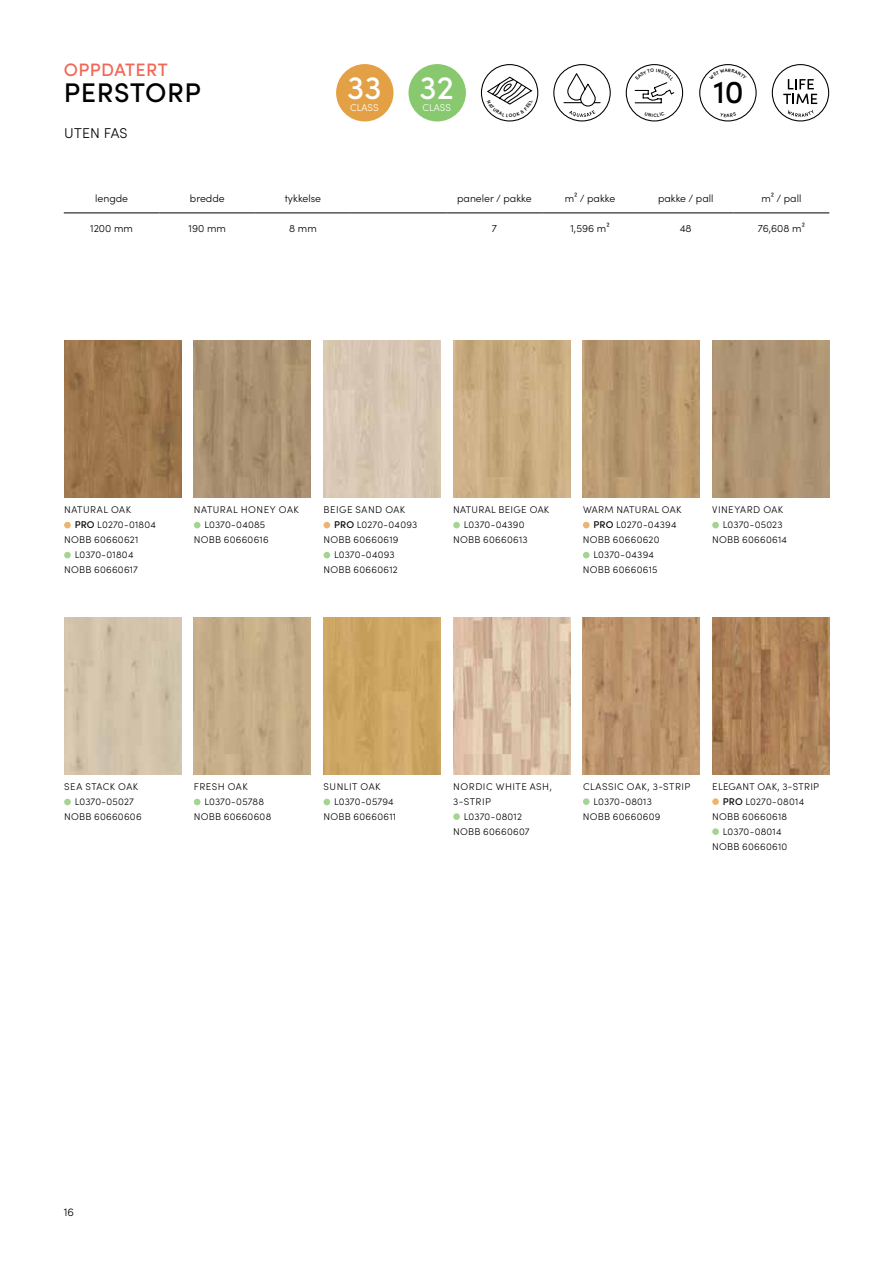
<style>
.page{position:relative;width:893px;height:1263px;background:#fff}
.page>*{position:absolute;margin:0;border:0;box-sizing:border-box;transform-origin:0 0}
.t1{font:500 32.85px "Sofia Pro";color:#fff}
.t2{font:500 32.1px "Sofia Pro";color:#000}
.t3{font:500 27px "Sofia Pro";letter-spacing:.02em;color:#000}
.t4{font:500 18px "Sofia Pro";letter-spacing:.02em;color:#f26656}
.t5{font:300 14.25px "Sofia Pro";letter-spacing:.01em;color:#000}
.t6{font:300 11.25px "Sofia Pro";color:#000}
.t7{font:300 10.5px "Sofia Pro";color:#000}
.t8{font:300 9.9px "Sofia Pro";color:#fff}
.t9{font:300 9.75px/15px "Sofia Pro";letter-spacing:.03em;color:#000;text-align:center}
.t10{font:300 9.75px "Sofia Pro";letter-spacing:.05em;color:#000}
.t11{font:300 9.75px "Sofia Pro";letter-spacing:.01em;color:#000}
.s1{font-weight:500}
</style>
<div class="page">
<div style="left:553px;top:64px;width:58px;height:57px;border:1px solid #000;border-radius:50%"></div>
<svg style="left:564px;top:74px;width:36px;height:43px"></svg>
<div style="left:481px;top:64px;width:57px;height:57px;border:1px solid #000;border-radius:50%"></div>
<div style="left:626px;top:64px;width:57px;height:57px;border:1px solid #000;border-radius:50%"></div>
<div style="left:336px;top:64px;width:57px;height:57px;background:#e3a045;border-radius:50%"></div>
<div style="left:408px;top:64px;width:58px;height:57px;background:#88c86f;border-radius:50%"></div>
<div style="left:772px;top:64px;width:57px;height:57px;border:1px solid #000;border-radius:50%"></div>
<svg style="left:788px;top:110px;width:25px;height:7px"></svg>
<svg style="left:783px;top:79px;width:34px;height:25px"></svg>
<div style="left:699px;top:64px;width:58px;height:57px;border:1px solid #000;border-radius:50%"></div>
<img style="left:64px;top:340px;width:117px;height:157px">
<img style="left:583px;top:340px;width:117px;height:157px">
<img style="left:712px;top:617px;width:117px;height:157px">
<div style="left:64px;top:617px;width:117px;height:157px;background:#d2c3aa"></div>
<img style="left:194px;top:617px;width:117px;height:157px">
<img style="left:324px;top:617px;width:116px;height:157px">
<img style="left:453px;top:617px;width:117px;height:157px">
<img style="left:583px;top:617px;width:117px;height:157px">
<img style="left:194px;top:340px;width:117px;height:157px">
<img style="left:324px;top:340px;width:116px;height:157px">
<img style="left:453px;top:340px;width:117px;height:157px">
<hr style="left:64px;top:213px;width:95px;height:1px;background:#000">
<hr style="left:159px;top:213px;width:96px;height:1px;background:#000">
<hr style="left:255px;top:213px;width:96px;height:1px;background:#000">
<hr style="left:351px;top:213px;width:96px;height:1px;background:#000">
<hr style="left:447px;top:213px;width:95px;height:1px;background:#000">
<hr style="left:542px;top:213px;width:96px;height:1px;background:#000">
<hr style="left:638px;top:213px;width:96px;height:1px;background:#000">
<hr style="left:734px;top:213px;width:95px;height:1px;background:#000">
<svg style="left:194px;top:522px;width:6px;height:6px"></svg>
<svg style="left:324px;top:799px;width:6px;height:6px"></svg>
<div style="left:64px;top:522px;width:7px;height:6px;background:#eab56f;border-radius:50%"></div>
<div style="left:64px;top:552px;width:7px;height:6px;background:#a5d391;border-radius:50%"></div>
<div style="left:712px;top:522px;width:7px;height:6px;background:#a5d391;border-radius:50%"></div>
<div style="left:453px;top:813px;width:7px;height:7px;background:#a5d391;border-radius:50%"></div>
<div style="left:453px;top:522px;width:7px;height:6px;background:#a5d391;border-radius:50%"></div>
<svg style="left:324px;top:522px;width:6px;height:6px"></svg>
<svg style="left:324px;top:552px;width:6px;height:6px"></svg>
<div style="left:583px;top:798px;width:7px;height:7px;background:#a5d391;border-radius:50%"></div>
<div style="left:583px;top:522px;width:7px;height:6px;background:#eab56f;border-radius:50%"></div>
<div style="left:583px;top:552px;width:7px;height:6px;background:#a5d391;border-radius:50%"></div>
<div style="left:64px;top:799px;width:7px;height:6px;background:#a5d391;border-radius:50%"></div>
<div style="left:712px;top:798px;width:7px;height:7px;background:#eab56f;border-radius:50%"></div>
<div style="left:712px;top:828px;width:7px;height:7px;background:#a5d391;border-radius:50%"></div>
<svg style="left:194px;top:799px;width:6px;height:6px"></svg>
<img style="left:712px;top:340px;width:117px;height:157px">
<svg style="left:486px;top:76px;width:47px;height:41px"></svg>
<svg style="left:634px;top:68px;width:41px;height:36px"></svg>
<svg style="left:709px;top:69px;width:38px;height:4px"></svg>
<h3 class="t4" style="left:64px;top:57px;width:105px">OPPDATERT</h3>
<h3 class="t3" style="left:64px;top:73px;width:139px">PERSTORP</h3>
<h1 class="t1" style="left:347px;top:63px;width:36px">33</h1>
<p class="t8" style="left:350px;top:100px;width:30px">CLASS</p>
<h3 class="t5" style="left:64px;top:123px;width:65px">UTEN FAS</h3>
<h1 class="t1" style="left:420px;top:63px;width:36px">32</h1>
<p class="t8" style="left:422px;top:100px;width:30px">CLASS</p>
<h2 class="t2" style="left:713px;top:68px;width:32px">10</h2>
<p class="t7" style="left:95px;top:191px;width:35px">lengde</p>
<p class="t7" style="left:190px;top:191px;width:36px">bredde</p>
<p class="t7" style="left:285px;top:191px;width:38px">tykkelse</p>
<p class="t7" style="left:457px;top:191px;width:76px">paneler / pakke</p>
<p class="t7" style="left:565px;top:191px;width:52px">m² / pakke</p>
<p class="t7" style="left:658px;top:191px;width:57px">pakke / pall</p>
<p class="t7" style="left:761px;top:191px;width:42px">m² / pall</p>
<p class="t7" style="left:90px;top:220px;width:44px">1200 mm</p>
<p class="t7" style="left:189px;top:220px;width:39px">190 mm</p>
<p class="t7" style="left:289px;top:220px;width:29px">8 mm</p>
<p class="t7" style="left:492px;top:220px;width:7px">7</p>
<p class="t7" style="left:570px;top:220px;width:41px">1,596 m²</p>
<p class="t7" style="left:680px;top:220px;width:13px">48</p>
<p class="t7" style="left:758px;top:220px;width:49px">76,608 m²</p>
<p class="t10" style="left:64px;top:503px;width:68px">NATURAL OAK</p>
<p class="t9" style="left:75px;top:517px;width:83px"><span class="s1">PRO</span> L0270-01804</p>
<p class="t9" style="left:64px;top:532px;width:76px">NOBB 60660621</p>
<p class="t9" style="left:75px;top:547px;width:60px">L0370-01804</p>
<p class="t9" style="left:64px;top:562px;width:75px">NOBB 60660617</p>
<p class="t10" style="left:194px;top:503px;width:106px">NATURAL HONEY OAK</p>
<p class="t9" style="left:204px;top:517px;width:62px">L0370-04085</p>
<p class="t9" style="left:194px;top:532px;width:76px">NOBB 60660616</p>
<p class="t10" style="left:324px;top:503px;width:83px">BEIGE SAND OAK</p>
<p class="t9" style="left:334px;top:517px;width:85px"><span class="s1">PRO</span> L0270-04093</p>
<p class="t9" style="left:324px;top:532px;width:76px">NOBB 60660619</p>
<p class="t9" style="left:334px;top:547px;width:62px">L0370-04093</p>
<p class="t9" style="left:324px;top:562px;width:76px">NOBB 60660612</p>
<p class="t9" style="left:453px;top:502px;width:97px">NATURAL BEIGE OAK</p>
<p class="t9" style="left:464px;top:517px;width:62px">L0370-04390</p>
<p class="t9" style="left:453px;top:532px;width:76px">NOBB 60660613</p>
<p class="t9" style="left:583px;top:502px;width:100px">WARM NATURAL OAK</p>
<p class="t9" style="left:593px;top:517px;width:85px"><span class="s1">PRO</span> L0270-04394</p>
<p class="t9" style="left:583px;top:532px;width:78px">NOBB 60660620</p>
<p class="t9" style="left:593px;top:547px;width:62px">L0370-04394</p>
<p class="t9" style="left:583px;top:562px;width:76px">NOBB 60660615</p>
<p class="t10" style="left:712px;top:503px;width:72px">VINEYARD OAK</p>
<p class="t9" style="left:723px;top:517px;width:61px">L0370-05023</p>
<p class="t9" style="left:712px;top:532px;width:76px">NOBB 60660614</p>
<p class="t9" style="left:64px;top:779px;width:79px">SEA STACK OAK<br>L0370-05027<br>NOBB 60660606</p>
<p class="t9" style="left:712px;top:778px;width:108px">ELEGANT OAK, 3-STRIP</p>
<p class="t10" style="left:583px;top:779px;width:109px">CLASSIC OAK, 3-STRIP</p>
<p class="t9" style="left:593px;top:793px;width:60px">L0370-08013</p>
<p class="t9" style="left:583px;top:808px;width:79px">NOBB 60660609</p>
<p class="t10" style="left:453px;top:779px;width:100px">NORDIC WHITE ASH,</p>
<p class="t9" style="left:453px;top:793px;width:39px">3-STRIP</p>
<p class="t9" style="left:464px;top:808px;width:60px">L0370-08012</p>
<p class="t9" style="left:453px;top:823px;width:78px">NOBB 60660607</p>
<p class="t10" style="left:324px;top:780px;width:58px">SUNLIT OAK</p>
<p class="t11" style="left:334px;top:795px;width:61px">L0370-05794</p>
<p class="t9" style="left:324px;top:809px;width:74px">NOBB 60660611</p>
<p class="t9" style="left:194px;top:779px;width:55px">FRESH OAK</p>
<p class="t11" style="left:204px;top:795px;width:61px">L0370-05788</p>
<p class="t9" style="left:194px;top:809px;width:79px">NOBB 60660608</p>
<p class="t9" style="left:723px;top:793px;width:83px"><span class="s1">PRO</span> L0270-08014</p>
<p class="t9" style="left:712px;top:808px;width:76px">NOBB 60660618</p>
<p class="t9" style="left:723px;top:823px;width:60px">L0370-08014</p>
<p class="t9" style="left:712px;top:838px;width:77px">NOBB 60660610</p>
<p class="t6" style="left:64px;top:1204px;width:12px">16</p>
</div>
